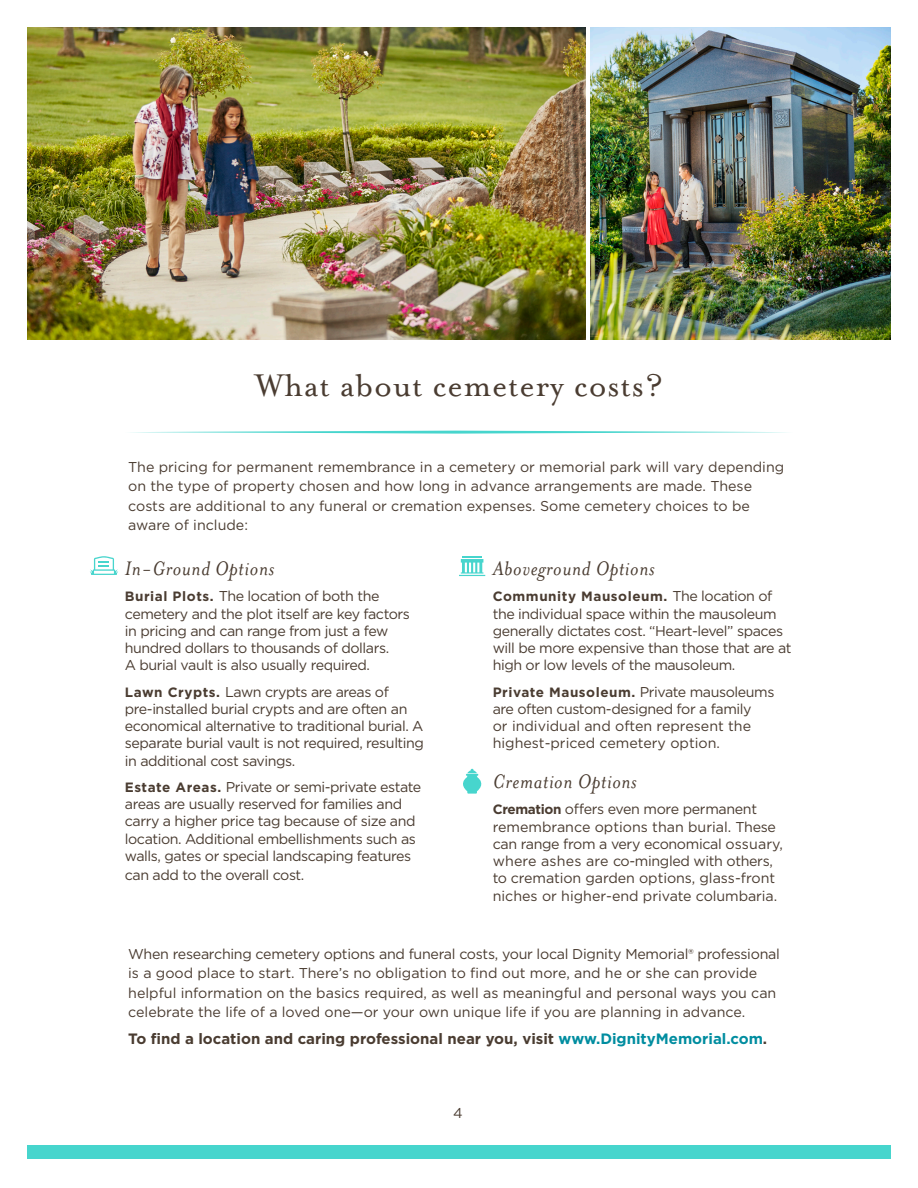
<style>
.page{position:relative;width:918px;height:1188px;background:#fff}
.page>*{position:absolute;margin:0;border:0;box-sizing:border-box;transform-origin:0 0}
.t1{font:36px "Mrs Eaves OT";letter-spacing:.02em;color:#4a3c31}
.t2{font:italic 22.5px "Mrs Eaves OT";letter-spacing:.03em;color:#4a3c31}
.t3{font:700 15px "Gotham";color:#4a3c31}
.t4{font:14.25px/17.2px "Gotham";letter-spacing:-.025em;color:#4a3c31}
.t5{font:14.25px/19.5px "Gotham";color:#4a3c31}
.t6{font:14.25px/17.2px "Gotham";letter-spacing:-.005em;color:#4a3c31}
.t7{font:700 13.5px "Gotham";letter-spacing:.04em;color:#4a3c31}
.s1{font-weight:700;font-size:13.5px}
.s2{font-weight:400;font-size:14.25px}
.s3{color:#008da0}
</style>
<div class="page">
<img style="left:27px;top:27px;width:559px;height:312px">
<img style="left:590px;top:27px;width:301px;height:312px">
<svg style="left:90px;top:556px;width:28px;height:19px"></svg>
<svg style="left:459px;top:556px;width:26px;height:20px"></svg>
<svg style="left:463px;top:769px;width:19px;height:25px"></svg>
<div style="left:27px;top:1145px;width:864px;height:13px;background:#47d5cd"></div>
<svg style="left:131px;top:431px;width:656px;height:3px"></svg>
<p class="t1" style="left:255px;top:365px;width:409px">What about cemetery costs?</p>
<p class="t5" style="left:128px;top:456px;width:657px">The pricing for permanent remembrance in a cemetery or memorial park will vary depending on the type of property chosen and how long in advance arrangements are made. These costs are additional to any funeral or cremation expenses. Some cemetery choices to be aware of include:</p>
<p class="t2" style="left:125px;top:556px;width:151px">In-Ground Options</p>
<p class="t4" style="left:125px;top:587px;width:287px"><span class="s1">Burial Plots.</span> The location of both the cemetery and the plot itself are key factors in pricing and can range from just a few hundred dollars to thousands of dollars.<br>A burial vault is also usually required.</p>
<p class="t4" style="left:125px;top:683px;width:301px"><span class="s1">Lawn Crypts.</span> Lawn crypts are areas of pre-installed burial crypts and are often an economical alternative to traditional burial. A separate burial vault is not required, resulting in additional cost savings.</p>
<p class="t4" style="left:125px;top:778px;width:298px"><span class="s1">Estate Areas.</span> Private or semi-private estate areas are usually reserved for families and carry a higher price tag because of size and location. Additional embellishments such as walls, gates or special landscaping features</p>
<p class="t4" style="left:125px;top:866px;width:181px">can add to the overall cost.</p>
<p class="t2" style="left:493px;top:556px;width:163px">Aboveground Options</p>
<p class="t7" style="left:493px;top:588px;width:281px">Community Mausoleum. <span class="s2">The location of</span></p>
<p class="t4" style="left:493px;top:605px;width:300px">the individual space within the mausoleum generally dictates cost. “Heart-level” spaces will be more expensive than those that are at high or low levels of the mausoleum.</p>
<p class="t7" style="left:493px;top:683px;width:283px">Private Mausoleum. <span class="s2">Private mausoleums</span></p>
<p class="t4" style="left:493px;top:700px;width:260px;text-align:justify">are often custom-designed for a family or individual and often represent the highest-priced cemetery option.</p>
<p class="t2" style="left:493px;top:769px;width:146px">Cremation Options</p>
<p class="t6" style="left:493px;top:800px;width:292px"><span class="s1">Cremation</span> offers even more permanent remembrance options than burial. These can range from a very economical ossuary, where ashes are co-mingled with others, to cremation garden options, glass-front niches or higher-end private columbaria.</p>
<p class="t5" style="left:128px;top:944px;width:653px">When researching cemetery options and funeral costs, your local Dignity Memorial® professional is a good place to start. There’s no obligation to find out more, and he or she can provide helpful information on the basics required, as well as meaningful and personal ways you can celebrate the life of a loved one—or your own unique life if you are planning in advance.</p>
<p class="t3" style="left:128px;top:1028px;width:641px">To find a location and caring professional near you, visit <span class="s3">www.DignityMemorial.com</span>.</p>
<p class="t4" style="left:453px;top:1104px;width:11px">4</p>
</div>
